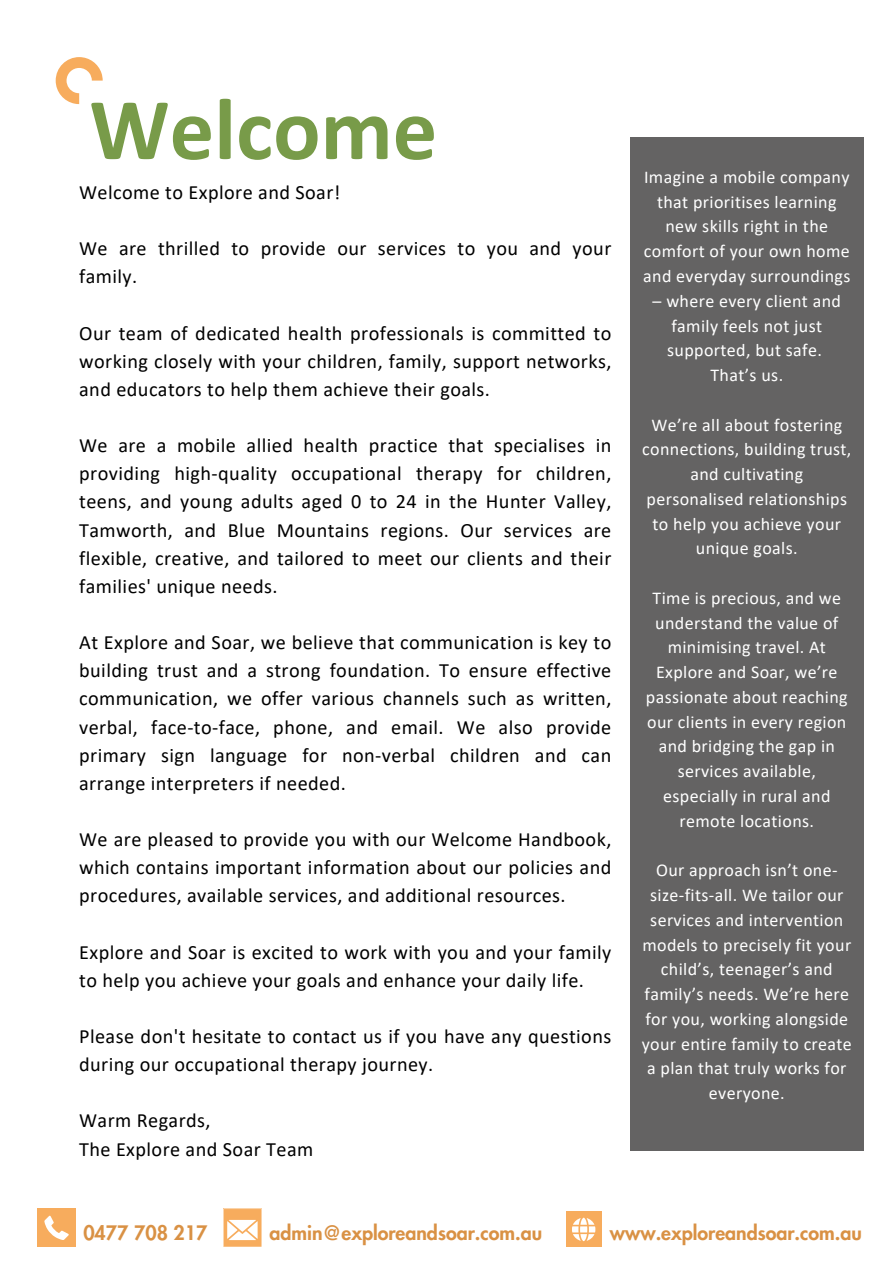
<style>
.page{position:relative;width:894px;height:1264px;background:#fff}
.page>*{position:absolute;margin:0;border:0;box-sizing:border-box;transform-origin:0 0}
.t1{font:700 88.5px "Calibri";color:#789b49}
.t2{font:20.25px/28.2px "Calibri";letter-spacing:.02em;color:#000}
.t3{font:800 19.5px "Futura LT Pro";color:#d99144}
.t4{font:18px/24.8px "Calibri";letter-spacing:.02em;color:#fff;text-align:center}
</style>
<div class="page">
<svg style="left:56px;top:57px;width:47px;height:47px"></svg>
<div style="left:630px;top:137px;width:233px;height:1014px;background:#646363"></div>
<svg style="left:223px;top:1208px;width:38px;height:38px"></svg>
<div style="left:37px;top:1208px;width:38px;height:38px;background:#f7ac5d"></div>
<svg style="left:44px;top:1215px;width:25px;height:25px"></svg>
<div style="left:565px;top:1211px;width:36px;height:36px;background:#f7ac5d"></div>
<svg style="left:572px;top:1217px;width:23px;height:24px"></svg>
<p class="t1" style="left:89px;top:92px;width:349px">Welcome</p>
<p class="t2" style="left:79px;top:180px;width:263px">Welcome to Explore and Soar!</p>
<h3 class="t2" style="left:79px;top:236px;width:533px">We are thrilled to provide our services to you and your family.</h3>
<h3 class="t2" style="left:79px;top:320px;width:533px;text-align:justify">Our team of dedicated health professionals is committed to working closely with your children, family, support networks, and educators to help them achieve their goals.</h3>
<h3 class="t2" style="left:79px;top:433px;width:533px;text-align:justify">We are a mobile allied health practice that specialises in providing high-quality occupational therapy for children, teens, and young adults aged 0 to 24 in the Hunter Valley, Tamworth, and Blue Mountains regions. Our services are flexible, creative, and tailored to meet our clients and their families' unique needs.</h3>
<h3 class="t2" style="left:79px;top:630px;width:533px;text-align:justify">At Explore and Soar, we believe that communication is key to building trust and a strong foundation. To ensure effective communication, we offer various channels such as written, verbal, face-to-face, phone, and email. We also provide primary sign language for non-verbal children and can arrange interpreters if needed.</h3>
<h3 class="t2" style="left:79px;top:827px;width:533px;text-align:justify">We are pleased to provide you with our Welcome Handbook, which contains important information about our policies and procedures, available services, and additional resources.</h3>
<h3 class="t2" style="left:79px;top:939px;width:533px">Explore and Soar is excited to work with you and your family to help you achieve your goals and enhance your daily life.</h3>
<h3 class="t2" style="left:79px;top:1023px;width:533px">Please don't hesitate to contact us if you have any questions during our occupational therapy journey.</h3>
<h3 class="t2" style="left:79px;top:1108px;width:235px">Warm Regards,<br>The Explore and Soar Team</h3>
<h1 class="t4" style="left:643px;top:166px;width:209px">Imagine a mobile company that prioritises learning new skills right in the comfort of your own home and everyday surroundings</h1>
<h1 class="t4" style="left:652px;top:290px;width:190px">– where every client and family feels not just supported, but safe.</h1>
<p class="t4" style="left:710px;top:364px;width:74px">That’s us.</p>
<p class="t4" style="left:642px;top:413px;width:211px">We’re all about fostering connections, building trust, and cultivating personalised relationships to help you achieve your unique goals.</p>
<p class="t4" style="left:645px;top:587px;width:203px">Time is precious, and we understand the value of minimising travel. At<br>Explore and Soar, we’re passionate about reaching our clients in every region and bridging the gap in services available, especially in rural and remote locations.</p>
<p class="t4" style="left:641px;top:859px;width:212px">Our approach isn’t one&shy;size-fits-all. We tailor our services and intervention models to precisely fit your child’s, teenager’s and family’s needs. We’re here for you, working alongside your entire family to create a plan that truly works for everyone.</p>
<h3 class="t3" style="left:83px;top:1224px;width:125px">0477 708 217</h3>
<h3 class="t3" style="left:269px;top:1224px;width:274px">admin@exploreandsoar.com.au</h3>
<h3 class="t3" style="left:609px;top:1224px;width:253px">www.exploreandsoar.com.au</h3>
</div>
